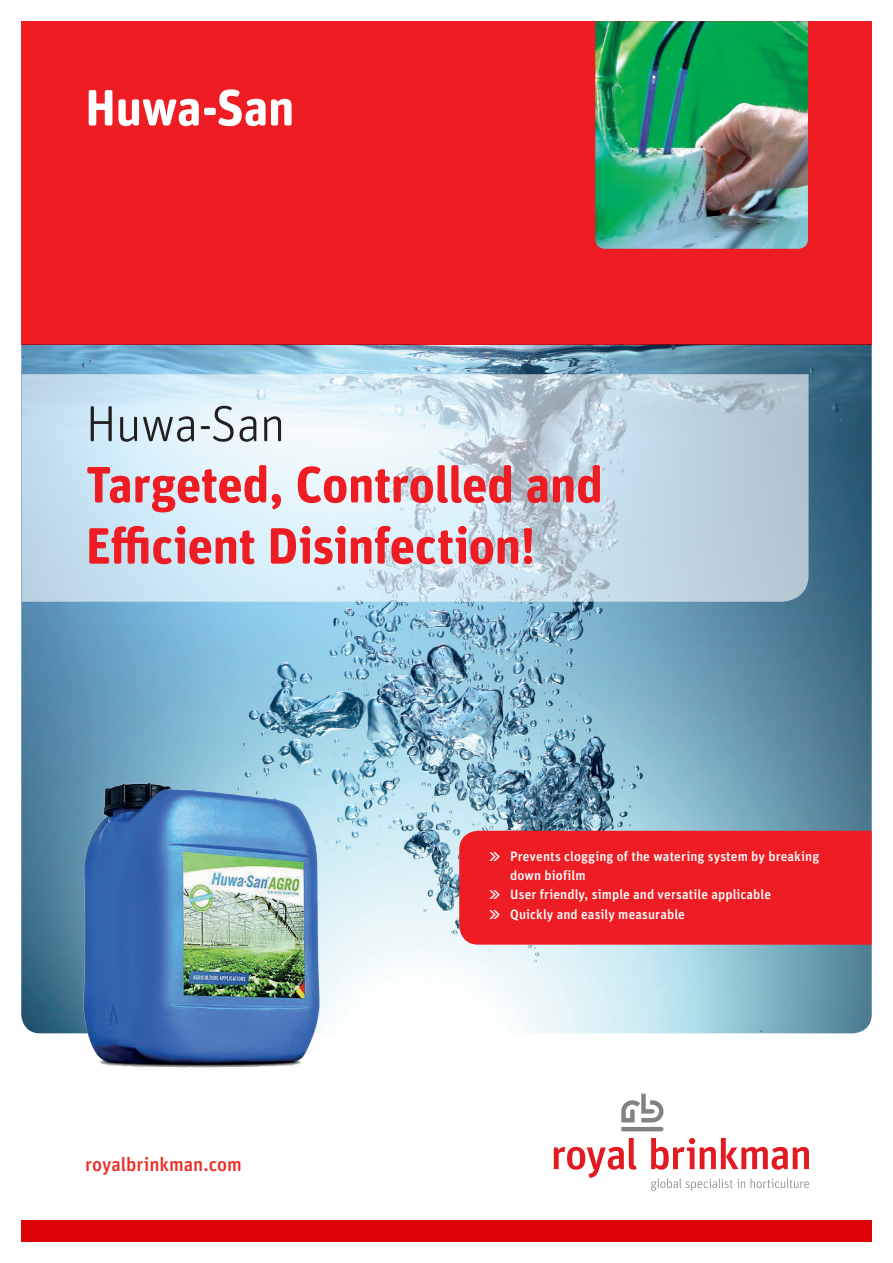
<style>
.page{position:relative;width:893px;height:1263px;background:#fff}
.page>*{position:absolute;margin:0;border:0;box-sizing:border-box;transform-origin:0 0}
.t1{font:700 51px/61.2px "Unit Rounded Offc Pro";letter-spacing:-.01em;color:#ee1d23}
.t2{font:300 51px "Unit Rounded Offc Pro";letter-spacing:-.02em;color:#231f20}
.t3{font:700 51px "Unit Rounded Offc Pro";letter-spacing:-.01em;color:#fff}
.t4{font:500 19.35px "Unit";color:#ea2f29}
.t5{font:500 13.5px/19.2px "Unit";letter-spacing:.005em;color:#fff}
</style>
<div class="page">
<img style="left:21px;top:344px;width:851px;height:689px">
<svg style="left:22px;top:374px;width:787px;height:228px;background:#cbdfea"></svg>
<div style="left:21px;top:21px;width:851px;height:323px;background:#ee1d23"></div>
<img style="left:595px;top:21px;width:213px;height:228px">
<div style="left:21px;top:1220px;width:851px;height:22px;background:#de0304"></div>
<svg style="left:554px;top:1138px;width:82px;height:40px"></svg>
<svg style="left:651px;top:1138px;width:158px;height:32px"></svg>
<svg style="left:651px;top:1178px;width:158px;height:13px"></svg>
<svg style="left:621px;top:1093px;width:42px;height:38px"></svg>
<div style="left:459px;top:831px;width:413px;height:114px;background:#ee1d23"></div>
<img style="left:69px;top:784px;width:266px;height:284px">
<svg style="left:490px;top:852px;width:10px;height:9px"></svg>
<svg style="left:490px;top:891px;width:10px;height:8px"></svg>
<svg style="left:490px;top:910px;width:10px;height:8px"></svg>
<h1 class="t3" style="left:85px;top:71px;width:211px">Huwa-San</h1>
<h1 class="t2" style="left:86px;top:391px;width:201px">Huwa-San</h1>
<h1 class="t1" style="left:86px;top:451px;width:519px">Targeted, Controlled and<br>Efficient Disinfection!</h1>
<h2 class="t4" style="left:85px;top:1153px;width:158px">royalbrinkman.com</h2>
<p class="t5" style="left:510px;top:846px;width:311px">Prevents clogging of the watering system by breaking down biofilm<br>User friendly, simple and versatile applicable<br>Quickly and easily measurable</p>
</div>
